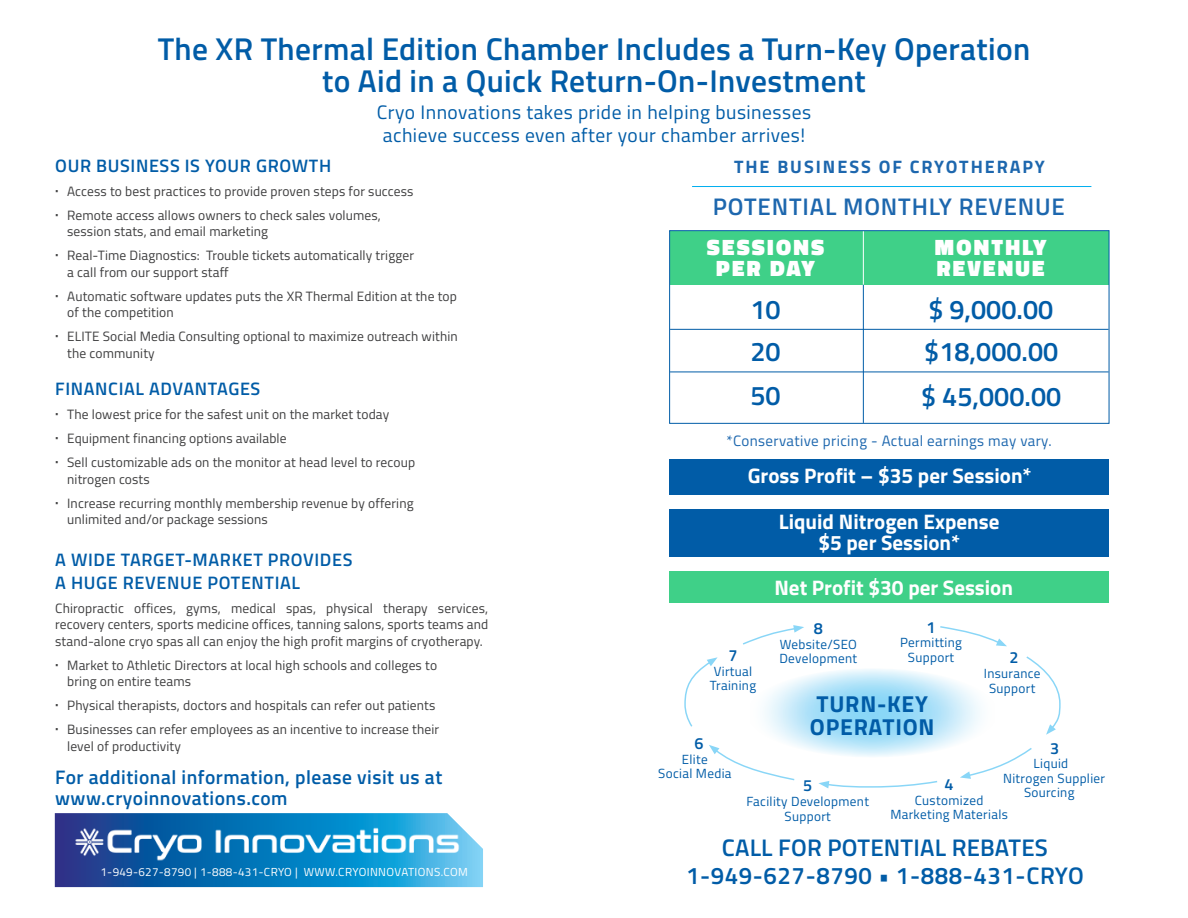
<style>
.page{position:relative;width:1188px;height:918px;background:#fff}
.page>*{position:absolute;margin:0;border:0;box-sizing:border-box;transform-origin:0 0}
.t1{font:600 31.5px "Titillium Web";letter-spacing:.01em;color:#015ca7}
.t2{font:600 27px "Titillium Web";color:#015ca7}
.t3{font:600 24px "Titillium Web";letter-spacing:.01em;color:#015ca7}
.t4{font:600 24px "Titillium Web";letter-spacing:.035em;color:#1d67ae}
.t5{font:700 23.1px "Titillium Web";letter-spacing:.035em;color:#015ca7}
.t6{font:900 22.5px/21px "Titillium Web";letter-spacing:.1em;color:#fff;text-align:center}
.t7{font:700 21px/21px "Titillium Web";color:#fff;text-align:center}
.t8{font:19.5px/23.5px "Titillium Web";letter-spacing:.025em;color:#015ca7;text-align:center}
.t9{font:600 19.5px/21px "Titillium Web";letter-spacing:.025em;color:#015ca7}
.t10{font:600 18px/22.5px "Titillium Web";letter-spacing:.035em;color:#015ca7}
.t11{font:700 18px "Titillium Web";letter-spacing:.11em;color:#1d67ae}
.t12{font:600 16.2px "Titillium Web";color:#015ca7}
.t13{font:15px "Titillium Web";letter-spacing:.025em;color:#1d67ae}
.t14{font:13.5px/16.5px "Titillium Web";letter-spacing:.01em;color:#3e3e3f}
.t15{font:13.2px/14.2px "Titillium Web";letter-spacing:.025em;color:#015ca7;text-align:center}
.t16{font:11.7px "Titillium Web";letter-spacing:.025em;color:#fff}
</style>
<div class="page">
<svg style="left:747px;top:668px;width:250px;height:90px"></svg>
<svg style="left:940px;top:626px;width:67px;height:20px"></svg>
<svg style="left:1026px;top:656px;width:35px;height:79px"></svg>
<svg style="left:960px;top:748px;width:72px;height:31px"></svg>
<svg style="left:818px;top:780px;width:120px;height:8px"></svg>
<svg style="left:709px;top:745px;width:87px;height:36px"></svg>
<svg style="left:684px;top:657px;width:34px;height:70px"></svg>
<svg style="left:743px;top:625px;width:61px;height:20px"></svg>
<div style="left:670px;top:231px;width:439px;height:54px;background:#3fd088"></div>
<hr style="left:670px;top:329px;width:439px;height:1px;background:#015ca7">
<hr style="left:670px;top:372px;width:439px;height:1px;background:#015ca7">
<hr style="left:863px;top:231px;width:1px;height:54px;background:#fff">
<div style="left:669px;top:230px;width:440px;height:194px;border:1px solid #015ca7"></div>
<hr style="left:863px;top:285px;width:1px;height:138px;background:#015ca7">
<div style="left:669px;top:459px;width:440px;height:35px;background:#015ca7"></div>
<div style="left:669px;top:509px;width:440px;height:48px;background:#015ca7"></div>
<div style="left:669px;top:571px;width:440px;height:32px;background:#3fd088"></div>
<svg style="left:55px;top:813px;width:428px;height:74px;background:#2782bf"></svg>
<img style="left:63px;top:823px;width:396px;height:45px">
<hr style="left:692px;top:186px;width:399px;height:1px;background:#00aeef">
<p class="t1" style="left:158px;top:25px;width:874px">The XR Thermal Edition Chamber Includes a Turn-Key Operation</p>
<p class="t1" style="left:322px;top:57px;width:545px">to Aid in a Quick Return-On-Investment</p>
<p class="t8" style="left:377px;top:99px;width:436px">Cryo Innovations takes pride in helping businesses achieve success even after your chamber arrives!</p>
<p class="t10" style="left:55px;top:153px;width:277px">OUR BUSINESS IS YOUR GROWTH</p>
<p class="t14" style="left:55px;top:182px;width:360px"><sup>•</sup> Access to best practices to provide proven steps for success</p>
<p class="t14" style="left:55px;top:206px;width:327px"><sup>•</sup> Remote access allows owners to check sales volumes,</p>
<p class="t14" style="left:67px;top:223px;width:202px">session stats, and email marketing</p>
<p class="t14" style="left:67px;top:247px;width:348px;text-indent:-12px"><sup>•</sup> Real-Time Diagnostics: Trouble tickets automatically trigger a call from our support staff</p>
<p class="t14" style="left:67px;top:287px;width:391px;text-indent:-12px"><sup>•</sup> Automatic software updates puts the XR Thermal Edition at the top of the competition</p>
<p class="t14" style="left:67px;top:328px;width:392px;text-indent:-12px"><sup>•</sup> ELITE Social Media Consulting optional to maximize outreach within the community</p>
<p class="t10" style="left:55px;top:377px;width:207px">FINANCIAL ADVANTAGES</p>
<p class="t14" style="left:55px;top:406px;width:336px"><sup>•</sup> The lowest price for the safest unit on the market today</p>
<p class="t14" style="left:55px;top:430px;width:233px"><sup>•</sup> Equipment financing options available</p>
<p class="t14" style="left:55px;top:454px;width:361px"><sup>•</sup> Sell customizable ads on the monitor at head level to recoup</p>
<p class="t14" style="left:67px;top:470px;width:84px">nitrogen costs</p>
<p class="t14" style="left:67px;top:494px;width:348px;text-indent:-12px"><sup>•</sup> Increase recurring monthly membership revenue by offering unlimited and/or package sessions</p>
<p class="t10" style="left:55px;top:548px;width:299px">A WIDE TARGET-MARKET PROVIDES<br>A HUGE REVENUE POTENTIAL</p>
<p class="t14" style="left:55px;top:599px;width:435px;text-align:justify">Chiropractic offices, gyms, medical spas, physical therapy services, recovery centers, sports medicine offices, tanning salons, sports teams and stand-alone cryo spas all can enjoy the high profit margins of cryotherapy.</p>
<p class="t14" style="left:67px;top:656px;width:371px;text-indent:-12px"><sup>•</sup> Market to Athletic Directors at local high schools and colleges to bring on entire teams</p>
<p class="t14" style="left:55px;top:697px;width:382px"><sup>•</sup> Physical therapists, doctors and hospitals can refer out patients</p>
<p class="t14" style="left:55px;top:721px;width:385px"><sup>•</sup> Businesses can refer employees as an incentive to increase their</p>
<p class="t14" style="left:67px;top:737px;width:115px">level of productivity</p>
<p class="t9" style="left:55px;top:766px;width:389px">For additional information, please visit us at www.cryoinnovations.com</p>
<p class="t11" style="left:734px;top:153px;width:312px">THE BUSINESS OF CRYOTHERAPY</p>
<p class="t4" style="left:713px;top:188px;width:353px">POTENTIAL MONTHLY REVENUE</p>
<h3 class="t6" style="left:707px;top:237px;width:119px">SESSIONS<br>PER DAY</h3>
<h3 class="t6" style="left:935px;top:237px;width:113px;text-align:left">MONTHLY<br>REVENUE</h3>
<p class="t2" style="left:928px;top:289px;width:126px">$ 9,000.00</p>
<p class="t2" style="left:924px;top:332px;width:136px">$18,000.00</p>
<p class="t2" style="left:921px;top:377px;width:141px">$ 45,000.00</p>
<p class="t2" style="left:750px;top:290px;width:32px">10</p>
<p class="t2" style="left:750px;top:332px;width:32px">20</p>
<p class="t2" style="left:750px;top:375px;width:32px">50</p>
<p class="t13" style="left:726px;top:429px;width:327px">*Conservative pricing - Actual earnings may vary.</p>
<p class="t7" style="left:748px;top:464px;width:285px">Gross Profit – $35 per Session*</p>
<p class="t7" style="left:779px;top:510px;width:222px">Liquid Nitrogen Expense $5 per Session*</p>
<p class="t7" style="left:775px;top:576px;width:240px">Net Profit $30 per Session</p>
<p class="t12" style="left:927px;top:615px;width:11px">1</p>
<p class="t15" style="left:900px;top:635px;width:64px">Permitting</p>
<p class="t15" style="left:908px;top:650px;width:48px">Support</p>
<p class="t12" style="left:814px;top:616px;width:11px">8</p>
<p class="t15" style="left:780px;top:636px;width:79px">Website/SEO</p>
<p class="t15" style="left:779px;top:651px;width:79px">Development</p>
<p class="t12" style="left:729px;top:643px;width:11px">7</p>
<p class="t15" style="left:714px;top:663px;width:40px">Virtual</p>
<p class="t15" style="left:710px;top:678px;width:48px">Training</p>
<p class="t12" style="left:1010px;top:646px;width:11px">2</p>
<p class="t15" style="left:984px;top:666px;width:58px">Insurance</p>
<p class="t15" style="left:989px;top:680px;width:48px">Support</p>
<p class="t5" style="left:816px;top:687px;width:113px">TURN-KEY</p>
<p class="t5" style="left:810px;top:710px;width:126px">OPERATION</p>
<p class="t12" style="left:694px;top:731px;width:11px">6</p>
<p class="t15" style="left:682px;top:751px;width:27px">Elite</p>
<p class="t15" style="left:658px;top:766px;width:75px">Social Media</p>
<p class="t12" style="left:1050px;top:736px;width:11px">3</p>
<p class="t15" style="left:1003px;top:756px;width:104px">Liquid<br>Nitrogen Supplier</p>
<p class="t15" style="left:1024px;top:784px;width:52px">Sourcing</p>
<p class="t12" style="left:945px;top:772px;width:11px">4</p>
<p class="t15" style="left:915px;top:792px;width:70px">Customized</p>
<p class="t15" style="left:890px;top:807px;width:119px">Marketing Materials</p>
<p class="t12" style="left:803px;top:773px;width:11px">5</p>
<p class="t15" style="left:746px;top:793px;width:124px">Facility Development</p>
<p class="t15" style="left:785px;top:808px;width:48px">Support</p>
<p class="t16" style="left:101px;top:863px;width:369px">1-949-627-8790 | 1-888-431-CRYO | WWW.CRYOINNOVATIONS.COM</p>
<p class="t3" style="left:722px;top:829px;width:328px">CALL FOR POTENTIAL REBATES</p>
<p class="t3" style="left:686px;top:858px;width:399px">1-949-627-8790 • 1-888-431-CRYO</p>
</div>
